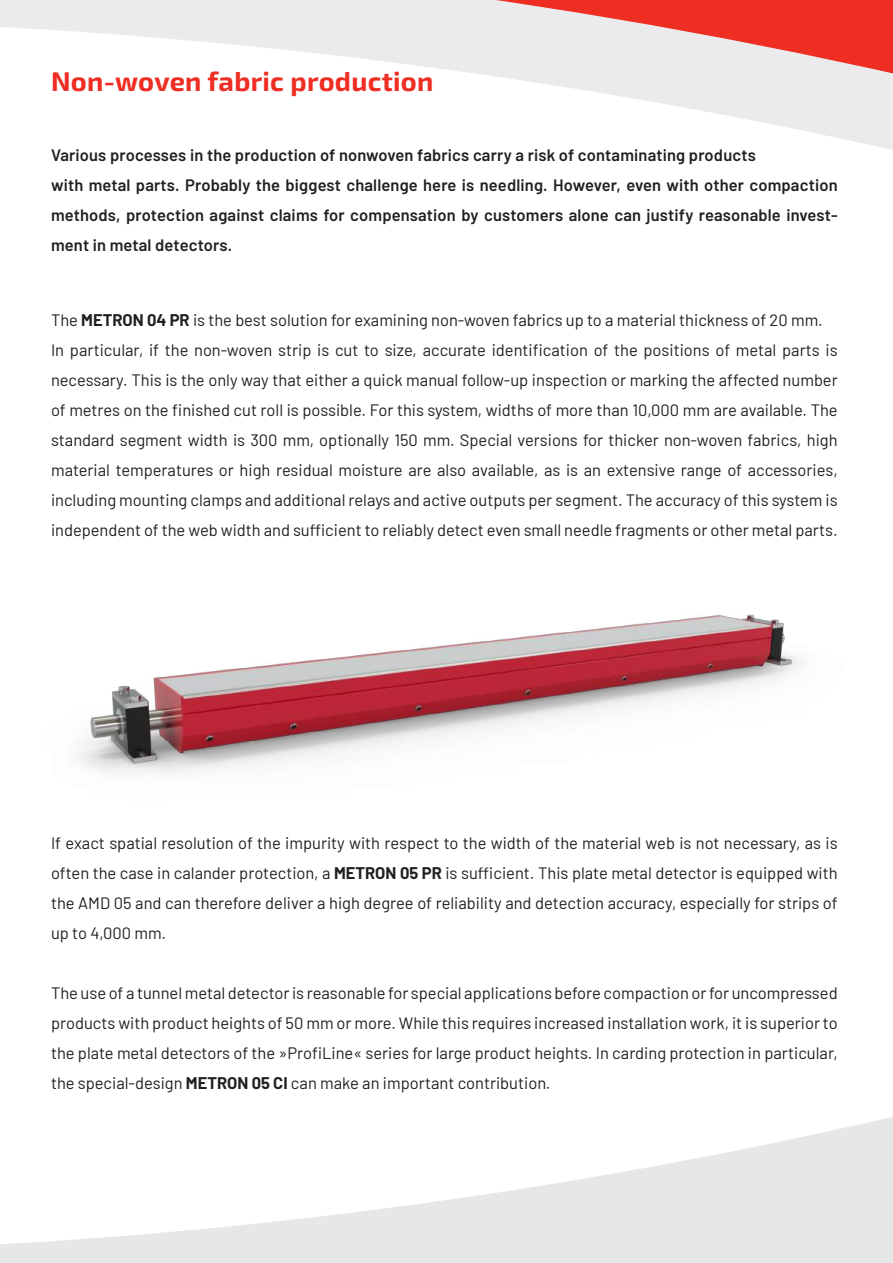
<style>
.page{position:relative;width:893px;height:1263px;background:#fff}
.page>*{position:absolute;margin:0;border:0;box-sizing:border-box;transform-origin:0 0}
.t1{font:700 27.15px "Exo 2";letter-spacing:.01em;color:#ee2e22}
.t2{font:16.5px/30px "Barlow";color:#231f20;text-align:justify}
.t3{font:600 16.5px/30px "Barlow";letter-spacing:.01em;color:#231f20}
.s1{font-weight:700}
</style>
<div class="page">
<svg style="left:0;top:1117px;width:893px;height:146px"></svg>
<img style="left:78px;top:614px;width:725px;height:160px">
<svg style="left:503px;top:77px;width:390px;height:73px"></svg>
<svg style="left:0;top:0;width:893px;height:77px;fill:#ebebed"></svg>
<h1 class="t1" style="left:51px;top:62px;width:384px">Non-woven fabric production</h1>
<p class="t3" style="left:51px;top:139px;width:788px">Various processes in the production of nonwoven fabrics carry a risk of contaminating products<br>with metal parts. Probably the biggest challenge here is needling. However, even with other compaction methods, protection against claims for compensation by customers alone can justify reasonable invest&shy;ment in metal detectors.</p>
<p class="t2" style="left:51px;top:304px;width:788px;text-align:left">The <span class="s1">METRON 04 PR</span> is the best solution for examining non-woven fabrics up to a material thickness of 20 mm.<br>In particular, if the non-woven strip is cut to size, accurate identification of the positions of metal parts is necessary. This is the only way that either a quick manual follow-up inspection or marking the affected number of metres on the finished cut roll is possible. For this system, widths of more than 10,000 mm are available. The standard segment width is 300 mm, optionally 150 mm. Special versions for thicker non-woven fabrics, high material temperatures or high residual moisture are also available, as is an extensive range of accessories, including mounting clamps and additional relays and active outputs per segment. The accuracy of this system is independent of the web width and sufficient to reliably detect even small needle fragments or other metal parts.</p>
<p class="t2" style="left:51px;top:827px;width:788px">If exact spatial resolution of the impurity with respect to the width of the material web is not necessary, as is often the case in calander protection, a <span class="s1">METRON 05 PR</span> is sufficient. This plate metal detector is equipped with the AMD 05 and can therefore deliver a high degree of reliability and detection accuracy, especially for strips of up to 4,000 mm.</p>
<p class="t2" style="left:51px;top:977px;width:788px">The use of a tunnel metal detector is reasonable for special applications before compaction or for uncompressed products with product heights of 50 mm or more. While this requires increased installation work, it is superior to the plate metal detectors of the »ProfiLine« series for large product heights. In carding protection in particular, the special-design <span class="s1">METRON 05 CI</span> can make an important contribution.</p>
</div>
